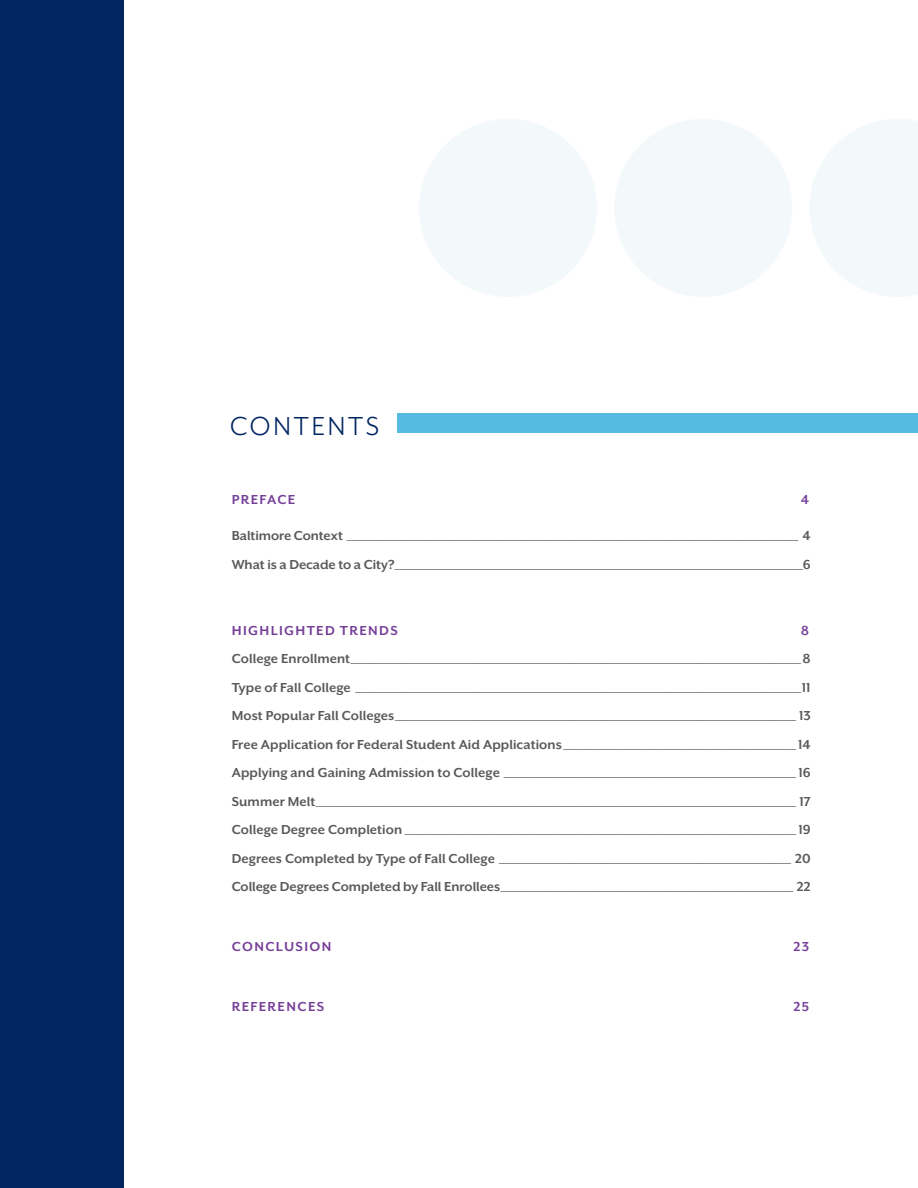
<style>
.page{position:relative;width:918px;height:1188px;background:#fff}
.page>*{position:absolute;margin:0;border:0;box-sizing:border-box;transform-origin:0 0}
.t1{font:30px "Mr Eaves XL Mod OT";letter-spacing:.095em;color:#002561}
.t2{font:700 15px/28.5px "Mr Eaves XL San OT";letter-spacing:-.005em;color:#58595b}
.t3{font:700 15px "Mr Eaves San OT";letter-spacing:.085em;color:#763f98}
</style>
<div class="page">
<svg style="left:810px;top:119px;width:108px;height:178px"></svg>
<div style="left:614px;top:119px;width:178px;height:178px;background:#f3f9fb;border-radius:50%"></div>
<div style="left:419px;top:119px;width:178px;height:178px;background:#f3f9fb;border-radius:50%"></div>
<div style="left:398px;top:414px;width:520px;height:19px;background:#55bbe1"></div>
<div style="left:0;top:0;width:123px;height:1188px;background:#002561"></div>
<h1 class="t1" style="left:230px;top:409px;width:151px">CONTENTS</h1>
<p class="t3" style="left:232px;top:492px;width:65px">PREFACE</p>
<p class="t3" style="left:801px;top:492px;width:10px">4</p>
<p class="t2" style="left:232px;top:522px;width:581px">Baltimore Context ______________________________________________________________________________________________ 4<br>What is a Decade to a City?_____________________________________________________________________________________6</p>
<p class="t3" style="left:232px;top:622px;width:168px">HIGHLIGHTED TRENDS</p>
<p class="t3" style="left:801px;top:622px;width:10px">8</p>
<p class="t2" style="left:232px;top:645px;width:581px;text-align:justify">College Enrollment___________________________________________________________________________________________8<br>Type of Fall College __________________________________________________________________________________________11<br>Most Popular Fall Colleges_________________________________________________________________________________ 13<br>Free Application for Federal Student Aid Applications_______________________________________________14<br>Applying and Gaining Admission to College ___________________________________________________________ 16<br>Summer Melt_________________________________________________________________________________________________ 17<br>College Degree Completion _______________________________________________________________________________ 19<br>Degrees Completed by Type of Fall College ___________________________________________________________ 20<br>College Degrees Completed by Fall Enrollees_____________________________________________________________ 22</p>
<p class="t3" style="left:232px;top:939px;width:101px">CONCLUSION</p>
<p class="t3" style="left:794px;top:939px;width:17px">23</p>
<p class="t3" style="left:232px;top:999px;width:94px">REFERENCES</p>
<p class="t3" style="left:794px;top:999px;width:17px">25</p>
</div>
